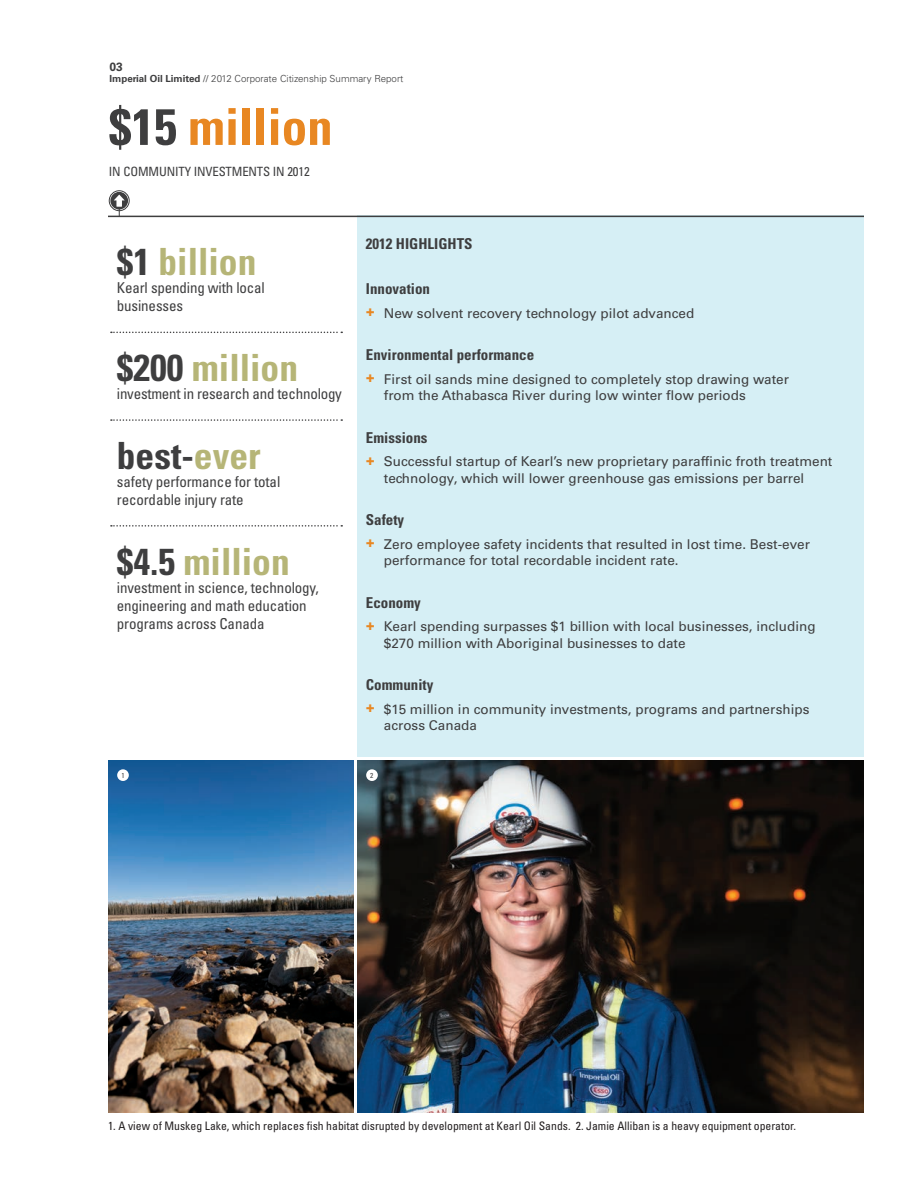
<style>
.page{position:relative;width:918px;height:1188px;background:#fff}
.page>*{position:absolute;margin:0;border:0;box-sizing:border-box;transform-origin:0 0}
.pull_out_large_text{font:700 condensed 51px "Univers LT Std";color:#e88722}
.pull_out_large_text-2{font:700 condensed 37.5px "Univers LT Std";color:#b6b577}
.pull_out_large_text-3{font:700 condensed 37.5px "Univers LT Std";color:#3e3e3f}
.pull_out_small_text{font:condensed 15px/18px "Univers LT Std";letter-spacing:-.01em;color:#3e3e3f}
.highlights_condensed{font:700 condensed 15px "Univers LT Std";color:#3e3e3f}
.heading_1{font:700 condensed 15px "Univers LT Std";color:#3e3e3f}
.bullet_text{font:13.5px/16.5px "Univers LT Std";color:#3e3e3f}
.pull_out_small_text-2{font:condensed 12.75px "Univers LT Std";letter-spacing:-.01em;color:#3e3e3f}
.t1{font:700 12px "Univers LT Std";color:#3e3e3f}
.t2{font:condensed 11.7px "Univers LT Std";color:#231f20}
.t3{font:300 9.75px "Univers LT Std";color:#3e3e3f}
.bullet_text-2{font:condensed 7.2px "Univers LT Std";color:#3e3e3f}
.s1{font-weight:700}
.s2{font-weight:400}
.s3{color:#3e3e3f}
.s4{color:#b6b577}
.s5{font-family:"Univers LT Std X Black";font-size:15px;color:#e88722}
</style>
<div class="page">
<img style="left:108px;top:760px;width:756px;height:352px">
<div style="left:357px;top:216px;width:507px;height:541px;background:#d6eff5"></div>
<div style="left:109px;top:190px;width:21px;height:21px;border:1px solid #3e3e3f;border-radius:50%"></div>
<svg style="left:110px;top:192px;width:18px;height:24px"></svg>
<hr style="left:108px;top:216px;width:756px;height:1px;background:#3e3e3f">
<svg style="left:111px;top:332px;width:231px;height:1px"></svg>
<svg style="left:111px;top:419px;width:231px;height:2px"></svg>
<svg style="left:111px;top:525px;width:231px;height:2px"></svg>
<hr style="left:354px;top:758px;width:3px;height:365px;background:#fff">
<div style="left:117px;top:769px;width:12px;height:12px;background:#fff;border-radius:50%"></div>
<div style="left:366px;top:769px;width:12px;height:12px;background:#fff;border-radius:50%"></div>
<p class="t1" style="left:110px;top:59px;width:15px">03</p>
<p class="t3" style="left:110px;top:73px;width:296px"><span class="s1">Imperial Oil Limited</span> <span class="s2">//</span> 2012 Corporate Citizenship Summary Report</p>
<p class="pull_out_large_text" style="left:109px;top:96px;width:225px"><span class="s3">$15</span> million</p>
<p class="pull_out_small_text-2" style="left:109px;top:164px;width:202px">IN COMMUNITY INVESTMENTS IN 2012</p>
<p class="pull_out_large_text-2" style="left:117px;top:239px;width:141px"><span class="s3">$1</span> billion</p>
<p class="pull_out_small_text" style="left:117px;top:279px;width:150px">Kearl spending with local businesses</p>
<p class="pull_out_large_text-2" style="left:117px;top:345px;width:183px"><span class="s3">$200</span> million</p>
<p class="pull_out_small_text" style="left:117px;top:385px;width:227px">investment in research and technology</p>
<p class="pull_out_large_text-3" style="left:117px;top:432px;width:145px">best-<span class="s4">ever</span></p>
<p class="pull_out_small_text" style="left:117px;top:472px;width:165px">safety performance for total recordable injury rate</p>
<p class="pull_out_large_text-2" style="left:117px;top:538px;width:174px"><span class="s3">$4.5</span> million</p>
<p class="pull_out_small_text" style="left:117px;top:578px;width:203px">investment in science, technology, engineering and math education programs across Canada</p>
<p class="heading_1" style="left:366px;top:235px;width:108px">2012 HIGHLIGHTS</p>
<p class="highlights_condensed" style="left:366px;top:280px;width:66px">Innovation</p>
<p class="bullet_text" style="left:366px;top:305px;width:330px"><span class="s5">+</span> New solvent recovery technology pilot advanced</p>
<p class="highlights_condensed" style="left:366px;top:346px;width:170px">Environmental performance</p>
<p class="bullet_text" style="left:384px;top:371px;width:407px;text-indent:-18px"><span class="s5">+</span> First oil sands mine designed to completely stop drawing water from the Athabasca River during low winter flow periods</p>
<p class="highlights_condensed" style="left:366px;top:428px;width:63px">Emissions</p>
<p class="bullet_text" style="left:384px;top:453px;width:450px;text-indent:-18px"><span class="s5">+</span> Successful startup of Kearl’s new proprietary paraffinic froth treatment technology, which will lower greenhouse gas emissions per barrel</p>
<p class="highlights_condensed" style="left:366px;top:511px;width:40px">Safety</p>
<p class="bullet_text" style="left:384px;top:536px;width:428px;text-indent:-18px"><span class="s5">+</span> Zero employee safety incidents that resulted in lost time. Best-ever performance for total recordable incident rate.</p>
<p class="highlights_condensed" style="left:366px;top:593px;width:56px">Economy</p>
<p class="bullet_text" style="left:384px;top:618px;width:433px;text-indent:-18px"><span class="s5">+</span> Kearl spending surpasses $1 billion with local businesses, including $270 million with Aboriginal businesses to date</p>
<p class="highlights_condensed" style="left:366px;top:676px;width:69px">Community</p>
<p class="bullet_text" style="left:384px;top:701px;width:427px;text-indent:-18px"><span class="s5">+</span> $15 million in community investments, programs and partnerships across Canada</p>
<p class="bullet_text-2" style="left:121px;top:771px;width:5px">1</p>
<p class="bullet_text-2" style="left:370px;top:771px;width:5px">2</p>
<p class="t2" style="left:108px;top:1118px;width:689px">1. A view of Muskeg Lake, which replaces fish habitat disrupted by development at Kearl Oil Sands. 2. Jamie Alliban is a heavy equipment operator.</p>
</div>
